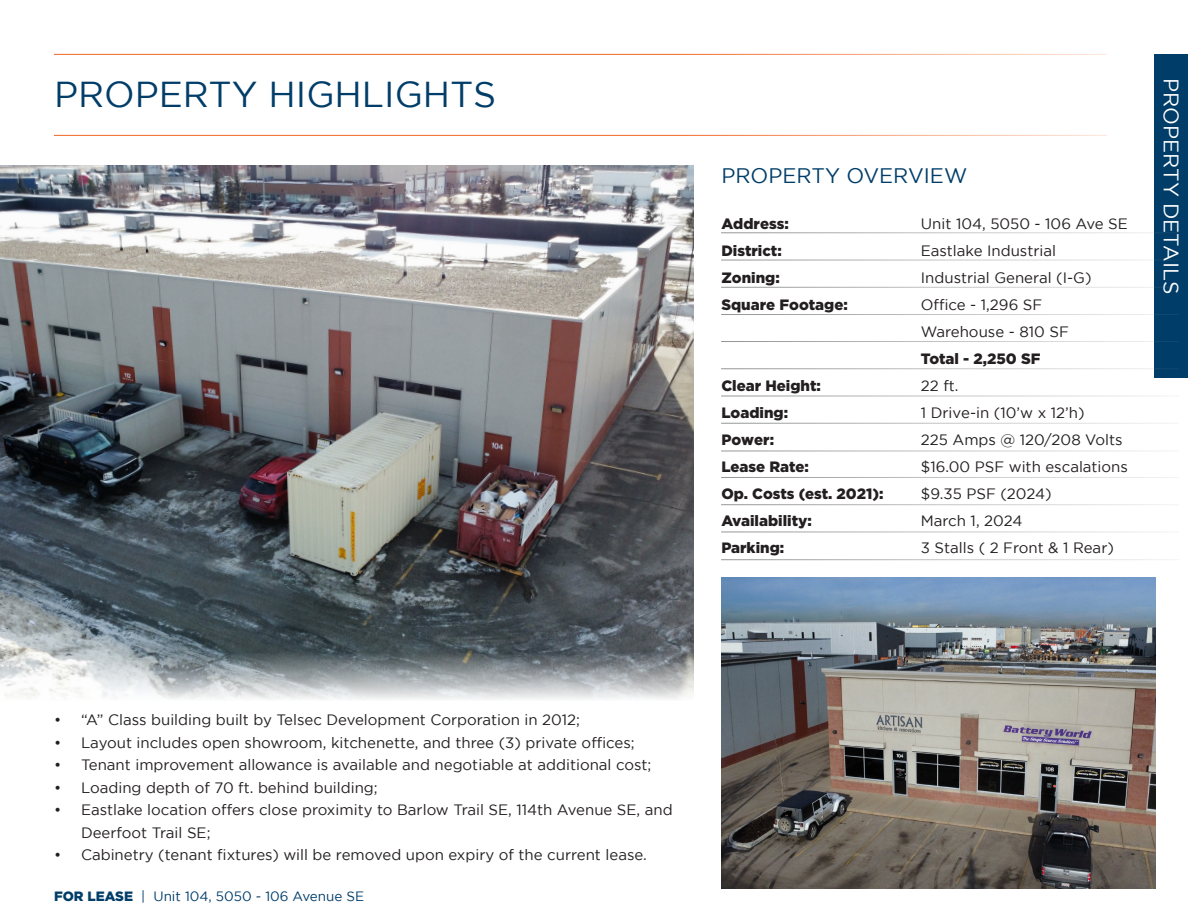
<style>
.page{position:relative;width:1188px;height:918px;background:#fff}
.page>*{position:absolute;margin:0;border:0;box-sizing:border-box;transform-origin:0 0}
.t1{font:36px "Gotham";color:#003d69}
.t2{font:21px "Gotham";color:#003d69}
.t3{font:21px "Gotham";color:#fff}
.t4{font:15px/22.5px "Gotham";color:#231f20}
.t5{font:900 15px "Gotham";color:#231f20}
.t6{font:13.5px "Gotham";color:#003d69}
.s1{font-weight:900}
</style>
<div class="page">
<hr style="left:54px;top:135px;width:1053px;height:1px;background:#f26624">
<div style="left:1154px;top:54px;width:34px;height:324px;background:#003d69"></div>
<hr style="left:54px;top:54px;width:1053px;height:1px;background:#f26624">
<img style="left:721px;top:578px;width:435px;height:311px">
<img style="left:0;top:165px;width:693px;height:534px">
<hr style="left:721px;top:232px;width:458px;height:1px;background:#939598">
<hr style="left:721px;top:260px;width:458px;height:1px;background:#939598">
<hr style="left:721px;top:287px;width:458px;height:1px;background:#939598">
<hr style="left:721px;top:314px;width:458px;height:1px;background:#939598">
<hr style="left:721px;top:368px;width:458px;height:1px;background:#939598">
<hr style="left:721px;top:396px;width:458px;height:1px;background:#939598">
<hr style="left:721px;top:423px;width:458px;height:1px;background:#939598">
<hr style="left:721px;top:477px;width:458px;height:1px;background:#939598">
<hr style="left:721px;top:504px;width:458px;height:1px;background:#939598">
<hr style="left:721px;top:341px;width:458px;height:1px;background:#939598">
<hr style="left:721px;top:451px;width:458px;height:1px;background:#939598">
<hr style="left:721px;top:532px;width:458px;height:1px;background:#939598">
<hr style="left:721px;top:559px;width:458px;height:1px;background:#939598">
<p class="t1" style="left:54px;top:75px;width:444px">PROPERTY HIGHLIGHTS</p>
<p class="t3" style="left:1183px;top:78px;width:218px;rotate:90deg">PROPERTY DETAILS</p>
<p class="t2" style="left:721px;top:164px;width:247px">PROPERTY OVERVIEW</p>
<p class="t5" style="left:721px;top:215px;width:69px">Address:</p>
<p class="t4" style="left:921px;top:213px;width:208px">Unit 104, 5050 - 106 Ave SE</p>
<p class="t5" style="left:721px;top:242px;width:62px">District:</p>
<p class="t4" style="left:921px;top:240px;width:137px">Eastlake Industrial</p>
<p class="t5" style="left:721px;top:269px;width:60px">Zoning:</p>
<p class="t4" style="left:921px;top:267px;width:172px">Industrial General (I-G)</p>
<p class="t5" style="left:721px;top:296px;width:128px">Square Footage:</p>
<p class="t4" style="left:921px;top:294px;width:123px">Office - 1,296 SF</p>
<p class="t4" style="left:921px;top:321px;width:149px">Warehouse - 810 SF</p>
<p class="t5" style="left:921px;top:350px;width:121px">Total - 2,250 SF</p>
<p class="t5" style="left:721px;top:377px;width:101px">Clear Height:</p>
<p class="t4" style="left:921px;top:375px;width:39px">22 ft.</p>
<p class="t5" style="left:721px;top:404px;width:68px">Loading:</p>
<p class="t4" style="left:921px;top:402px;width:165px">1 Drive-in (10’w x 12’h)</p>
<p class="t5" style="left:721px;top:431px;width:54px">Power:</p>
<p class="t4" style="left:921px;top:429px;width:203px">225 Amps @ 120/208 Volts</p>
<p class="t5" style="left:721px;top:458px;width:89px">Lease Rate:</p>
<p class="t4" style="left:921px;top:456px;width:209px">$16.00 PSF with escalations</p>
<p class="t5" style="left:721px;top:485px;width:164px">Op. Costs (est. 2021):</p>
<p class="t4" style="left:921px;top:483px;width:132px">$9.35 PSF (2024)</p>
<p class="t5" style="left:721px;top:512px;width:92px">Availability:</p>
<p class="t4" style="left:921px;top:510px;width:103px">March 1, 2024</p>
<p class="t5" style="left:721px;top:539px;width:64px">Parking:</p>
<p class="t4" style="left:921px;top:537px;width:195px">3 Stalls ( 2 Front &amp; 1 Rear)</p>
<p class="t4" style="left:54px;top:709px;width:528px">• “A” Class building built by Telsec Development Corporation in 2012;</p>
<p class="t4" style="left:54px;top:731px;width:582px">• Layout includes open showroom, kitchenette, and three (3) private offices;</p>
<p class="t4" style="left:54px;top:754px;width:599px">• Tenant improvement allowance is available and negotiable at additional cost;</p>
<p class="t4" style="left:54px;top:776px;width:325px">• Loading depth of 70 ft. behind building;</p>
<p class="t4" style="left:81px;top:799px;width:593px;text-indent:-27px">• Eastlake location offers close proximity to Barlow Trail SE, 114th Avenue SE, and<br>Deerfoot Trail SE;</p>
<p class="t4" style="left:54px;top:844px;width:594px">• Cabinetry (tenant fixtures) will be removed upon expiry of the current lease.</p>
<p class="t6" style="left:54px;top:889px;width:312px"><span class="s1">FOR LEASE</span> | Unit 104, 5050 - 106 Avenue SE</p>
</div>
